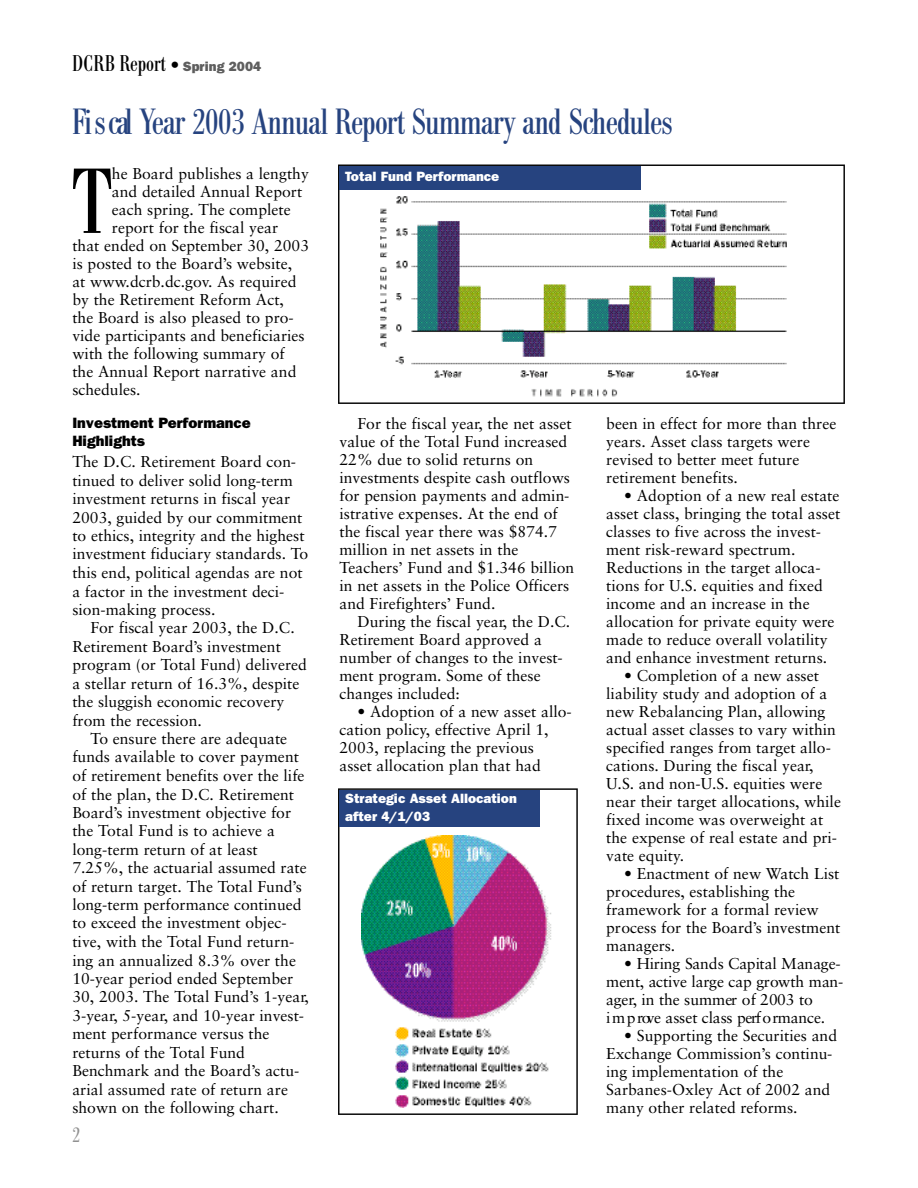
<style>
.page{position:relative;width:918px;height:1188px;background:#fff}
.page>*{position:absolute;margin:0;border:0;box-sizing:border-box;transform-origin:0 0}
.t1{font:condensed 91.05px "Bodoni BE";color:#000}
.t2{font:condensed 36px "Bodoni BE";letter-spacing:-.015em;color:#26437f}
.t3{font:condensed 22.5px "Bodoni BE";color:#000}
.t4{font:condensed 21px "Bodoni BE";color:#919191}
.t5{font:15.75px/18px "Sabon";color:#000}
.t6{font:800 15px/18px "Franklin Gothic";color:#000}
.t7{font:800 13.5px/18px "Franklin Gothic";color:#fff}
.s1{font-family:"Sabon";font-stretch:normal;font-size:18px}
.s2{font-family:"Franklin Gothic";font-weight:800;font-stretch:normal;font-size:13.5px;color:#5e5e5e}
</style>
<div class="page">
<svg style="left:338px;top:788px;width:240px;height:327px"></svg>
<svg style="left:338px;top:165px;width:507px;height:239px"></svg>
<div style="left:353px;top:830px;width:208px;height:280px;background:#fff"></div>
<img style="left:361px;top:836px;width:191px;height:272px">
<div style="left:339px;top:166px;width:301px;height:23px;background:#26437f"></div>
<div style="left:339px;top:790px;width:201px;height:37px;background:#26437f"></div>
<h3 class="t3" style="left:72px;top:54px;width:190px">DCRB Report <span class="s1">•</span> <span class="s2">Spring 2004</span></h3>
<h2 class="t2" style="left:72px;top:108px;width:602px">Fi s cal Year 2003 Annual Report Summary and Sch e d u le s</h2>
<p class="t7" style="left:345px;top:169px;width:156px">Total Fund Performance</p>
<h1 class="t1" style="left:72px;top:168px;width:41px">T</h1>
<p class="t5" style="left:112px;top:166px;width:198px">he Board publishes a lengthy</p>
<p class="t5" style="left:112px;top:184px;width:192px">and detailed Annual Report</p>
<p class="t5" style="left:112px;top:202px;width:180px">each spring. The complete</p>
<p class="t5" style="left:112px;top:220px;width:168px">report for the fiscal year</p>
<p class="t5" style="left:72px;top:238px;width:238px">that ended on September 30, 2003</p>
<p class="t5" style="left:72px;top:256px;width:221px">is posted to the Board’s website,</p>
<p class="t5" style="left:72px;top:274px;width:226px">at www.dcrb.dc.gov. As required</p>
<p class="t5" style="left:72px;top:292px;width:213px">by the Retirement Reform Act,</p>
<p class="t5" style="left:72px;top:310px;width:223px">the Board is also pleased to pro-</p>
<p class="t5" style="left:72px;top:328px;width:234px">vide participants and beneficiaries</p>
<p class="t5" style="left:72px;top:346px;width:214px">with the following summary of</p>
<p class="t5" style="left:72px;top:364px;width:226px">the Annual Report narrative and</p>
<p class="t5" style="left:72px;top:382px;width:70px">schedules.</p>
<p class="t6" style="left:72px;top:415px;width:180px">Investment Performance<br>Highlights</p>
<p class="t5" style="left:72px;top:454px;width:237px;line-height:18.5px">The D.C. Retirement Board con&shy;tinued to deliver solid long-term investment returns in fiscal year<br>2003, guided by our commitment to ethics, integrity and the highest investment fiduciary standards. To this end, political agendas are not a factor in the investment deci&shy;sion-making process.</p>
<p class="t5" style="left:72px;top:620px;width:236px;line-height:18.5px;text-indent:18px">For fiscal year 2003, the D.C.<br>Retirement Board’s investment program (or Total Fund) delivered a stellar return of 16.3%, despite the sluggish economic recovery from the recession.</p>
<p class="t5" style="left:72px;top:731px;width:238px;line-height:18.5px;text-indent:18px">To ensure there are adequate funds available to cover payment of retirement benefits over the life of the plan, the D.C. Retirement<br>Board’s investment objective for the Total Fund is to achieve a long-term return of at least<br>7.25%, the actuarial assumed rate of return target. The Total Fund’s long-term performance continued to exceed the investment objec&shy;tive, with the Total Fund return&shy;ing an annualized 8.3% over the<br>10-year period ended September<br>30, 2003. The Total Fund’s 1-year,<br>3-year, 5-year, and 10-year invest&shy;ment performance versus the returns of the Total Fund<br>Benchmark and the Board’s actu&shy;arial assumed rate of return are shown on the following chart.</p>
<p class="t5" style="left:339px;top:416px;width:236px;text-indent:18px">For the fiscal year, the net asset value of the Total Fund increased<br>22% due to solid returns on investments despite cash outflows for pension payments and admin&shy;istrative expenses. At the end of the fiscal year there was $874.7 million in net assets in the<br>Teachers’ Fund and $1.346 billion in net assets in the Police Officers and Firefighters’ Fund.</p>
<p class="t5" style="left:339px;top:614px;width:232px;text-indent:18px">During the fiscal year, the D.C.<br>Retirement Board approved a number of changes to the invest&shy;ment program. Some of these changes included:</p>
<p class="t5" style="left:339px;top:704px;width:234px;text-indent:18px">• Adoption of a new asset allo&shy;cation policy, effective April 1,<br>2003, replacing the previous<br>asset allocation plan that had</p>
<p class="t5" style="left:606px;top:416px;width:232px">been in effect for more than three years. Asset class targets were revised to better meet future retirement benefits.</p>
<p class="t5" style="left:606px;top:488px;width:236px;text-indent:18px">• Adoption of a new real estate asset class, bringing the total asset classes to five across the invest&shy;ment risk-reward spectrum.<br>Reductions in the target alloca&shy;tions for U.S. equities and fixed income and an increase in the allocation for private equity were made to reduce overall volatility and enhance investment returns.</p>
<p class="t5" style="left:606px;top:668px;width:236px;text-indent:18px">• Completion of a new asset liability study and adoption of a new Rebalancing Plan, allowing actual asset classes to vary within specified ranges from target allo&shy;cations. During the fiscal year,<br>U.S. and non-U.S. equities were near their target allocations, while fixed income was overweight at the expense of real estate and pri&shy;vate equity.</p>
<p class="t5" style="left:606px;top:866px;width:236px;text-indent:18px">• Enactment of new Watch List procedures, establishing the framework for a formal review process for the Board’s investment managers.</p>
<p class="t5" style="left:606px;top:956px;width:239px;text-indent:18px">• Hiring Sands Capital Manage&shy;ment, active large cap growth man&shy;a g e r, in the summer of 2003 to<br>i m p rove asset class perf o rm a n c e .</p>
<p class="t5" style="left:606px;top:1028px;width:232px;text-indent:18px">• Supporting the Securities and<br>Exchange Commission’s continu&shy;ing implementation of the<br>Sarbanes-Oxley Act of 2002 and many other related reforms.</p>
<p class="t7" style="left:345px;top:790px;width:173px">Strategic Asset Allocation after 4/1/03</p>
<h3 class="t4" style="left:72px;top:1127px;width:9px">2</h3>
</div>
